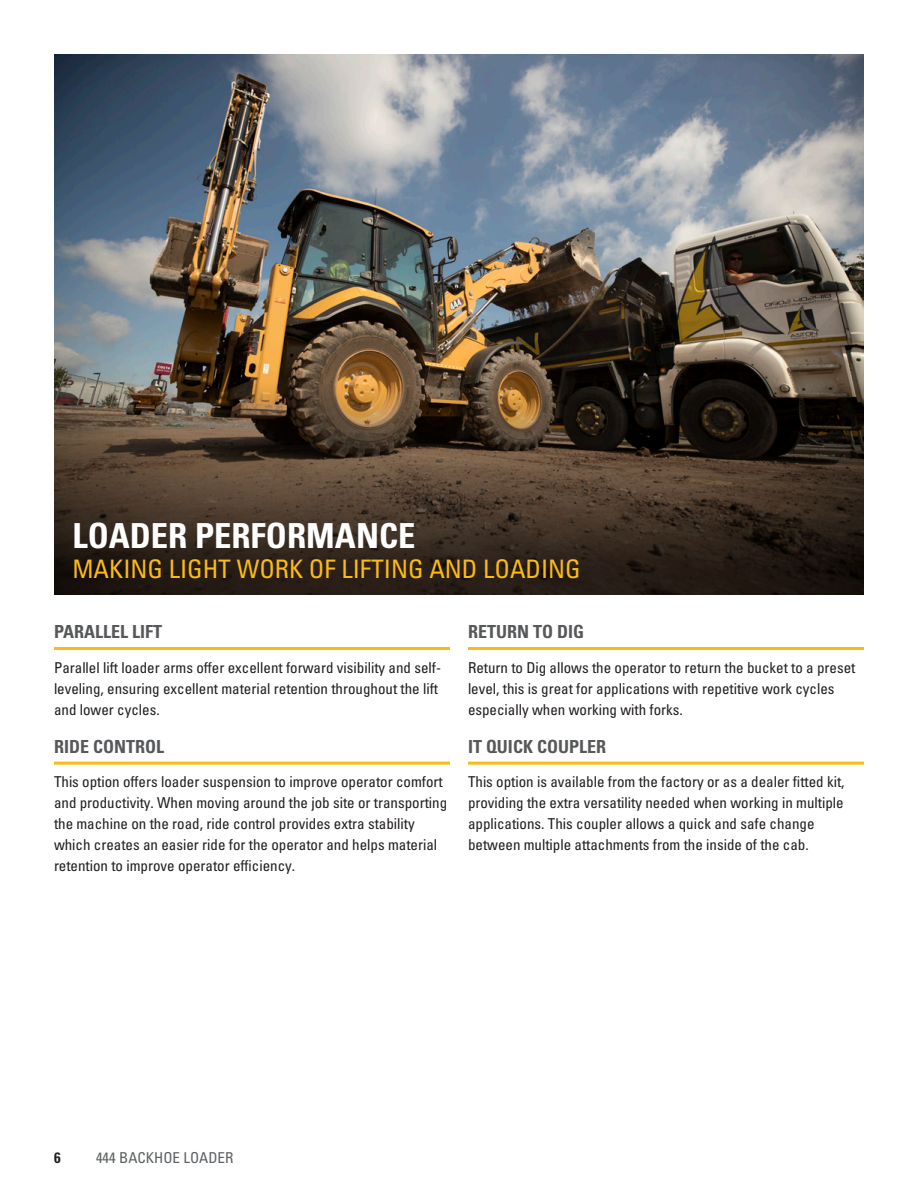
<style>
.page{position:relative;width:918px;height:1188px;background:#fff}
.page>*{position:absolute;margin:0;border:0;box-sizing:border-box;transform-origin:0 0}
.t1{font:34.5px "Univers LTCYR 67 Bold Cond";color:#fff}
.t2{font:condensed 25.5px "Univers LTCYR 57";color:#fcba13}
.t3{font:18px "Univers LTCYR 67 Bold Cond";color:#57585a}
.t4{font:condensed 15px/21px "Univers LTCYR 57";color:#231f20}
.t5{font:condensed 15px "Univers LTCYR 57";color:#5d6163}
.t6{font:15px "Univers LTCYR 67 Bold Cond";color:#231f20}
</style>
<div class="page">
<img style="left:54px;top:54px;width:810px;height:540px">
<hr style="left:54px;top:647px;width:396px;height:3px;background:#fcba13">
<hr style="left:54px;top:762px;width:396px;height:3px;background:#fcba13">
<hr style="left:468px;top:647px;width:396px;height:3px;background:#fcba13">
<hr style="left:468px;top:762px;width:396px;height:3px;background:#fcba13">
<h1 class="t1" style="left:72px;top:514px;width:345px">LOADER PERFORMANCE</h1>
<h2 class="t2" style="left:72px;top:553px;width:510px">MAKING LIGHT WORK OF LIFTING AND LOADING</h2>
<p class="t3" style="left:54px;top:621px;width:110px">PARALLEL LIFT</p>
<p class="t4" style="left:54px;top:657px;width:389px">Parallel lift loader arms offer excellent forward visibility and self&shy;leveling, ensuring excellent material retention throughout the lift and lower cycles.</p>
<p class="t3" style="left:54px;top:736px;width:112px">RIDE CONTROL</p>
<p class="t4" style="left:54px;top:771px;width:395px">This option offers loader suspension to improve operator comfort and productivity. When moving around the job site or transporting the machine on the road, ride control provides extra stability which creates an easier ride for the operator and helps material retention to improve operator efficiency.</p>
<p class="t3" style="left:468px;top:621px;width:118px">RETURN TO DIG</p>
<p class="t4" style="left:468px;top:657px;width:389px">Return to Dig allows the operator to return the bucket to a preset level, this is great for applications with repetitive work cycles especially when working with forks.</p>
<p class="t3" style="left:468px;top:736px;width:140px">IT QUICK COUPLER</p>
<p class="t4" style="left:468px;top:771px;width:378px">This option is available from the factory or as a dealer fitted kit, providing the extra versatility needed when working in multiple applications. This coupler allows a quick and safe change between multiple attachments from the inside of the cab.</p>
<p class="t6" style="left:54px;top:1148px;width:8px">6</p>
<p class="t5" style="left:96px;top:1148px;width:139px">444 BACKHOE LOADER</p>
</div>
